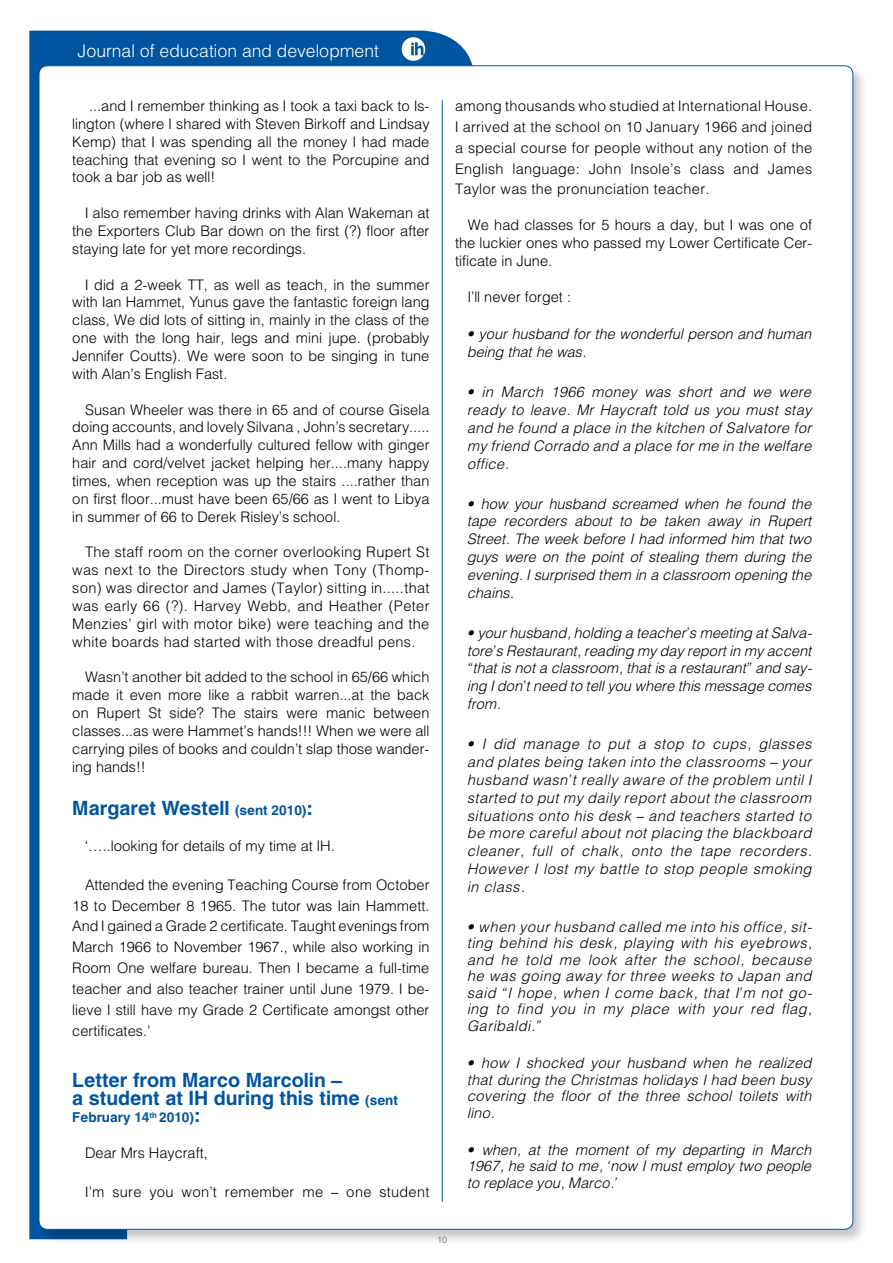
<style>
.page{position:relative;width:893px;height:1263px;background:#fff}
.page>*{position:absolute;margin:0;border:0;box-sizing:border-box;transform-origin:0 0}
.t1{font:700 19.5px/17.4px "Helios";color:#0055a1}
.t2{font:300 17.55px "Helios";color:#fff}
.t3{font:300 14.55px/17.9px "Helios";color:#000;text-align:justify}
.t4{font:italic 300 14.55px/17.9px "Helios";color:#000;text-align:justify}
.t5{font:300 14.55px "Helios";letter-spacing:.02em;color:#000}
.t6{font:700 13.5px "Helios";color:#0055a1}
.t7{font:300 9px "Helios";color:#616161}
.s1{font-size:13.5px}
.s2{font-size:19.5px}
</style>
<div class="page">
<svg style="left:29px;top:31px;width:443px;height:1208px;background:#095ba4"></svg>
<div style="left:36px;top:64px;width:831px;height:1180px;background:#000;opacity:.22"></div>
<div style="left:39px;top:66px;width:814px;height:1163px;background:#fff;border-radius:9px"></div>
<svg style="left:402px;top:37px;width:23px;height:24px"></svg>
<hr style="left:442px;top:100px;width:1px;height:1102px;background:#0055a1">
<p class="t2" style="left:78px;top:40px;width:303px">Journal of education and development</p>
<p class="t3" style="left:72px;top:97px;width:359px;text-indent:17px">...and I remember thinking as I took a taxi back to Is&shy;lington (where I shared with Steven Birkoff and Lindsay Kemp) that I was spending all the money I had made teaching that evening so I went to the Porcupine and took a bar job as well!</p>
<p class="t3" style="left:72px;top:204px;width:359px;text-indent:13px">I also remember having drinks with Alan Wakeman at the Exporters Club Bar down on the first (?) floor after staying late for yet more recordings.</p>
<p class="t3" style="left:72px;top:275px;width:359px;text-indent:13px">I did a 2-week TT, as well as teach, in the summer with Ian Hammet, Yunus gave the fantastic foreign lang class, We did lots of sitting in, mainly in the class of the one with the long hair, legs and mini jupe. (probably Jennifer Coutts). We were soon to be singing in tune with Alan’s English Fast.</p>
<p class="t3" style="left:72px;top:400px;width:359px;text-indent:13px">Susan Wheeler was there in 65 and of course Gisela doing accounts, and lovely Silvana , John’s secretary.....<br>Ann Mills had a wonderfully cultured fellow with ginger hair and cord/velvet jacket helping her....many happy times, when reception was up the stairs ....rather than on first floor...must have been 65/66 as I went to Libya in summer of 66 to Derek Risley’s school.</p>
<p class="t3" style="left:72px;top:543px;width:359px;text-indent:13px">The staff room on the corner overlooking Rupert St was next to the Directors study when Tony (Thomp&shy;son) was director and James (Taylor) sitting in.....that was early 66 (?). Harvey Webb, and Heather (Peter Menzies’ girl with motor bike) were teaching and the white boards had started with those dreadful pens.</p>
<p class="t3" style="left:72px;top:668px;width:359px;text-indent:13px">Wasn’t another bit added to the school in 65/66 which made it even more like a rabbit warren...at the back on Rupert St side? The stairs were manic between classes...as were Hammet’s hands!!! When we were all carrying piles of books and couldn’t slap those wander&shy;ing hands!!</p>
<h1 class="t1" style="left:72px;top:800px;width:242px">Margaret Westell <span class="s1">(sent 2010)</span>:</h1>
<p class="t3" style="left:85px;top:837px;width:251px">‘…..looking for details of my time at IH.</p>
<p class="t3" style="left:72px;top:874px;width:359px;line-height:20.9px;text-indent:13px">Attended the evening Teaching Course from October 18 to December 8 1965. The tutor was Iain Hammett.<br>And I gained a Grade 2 certificate. Taught evenings from March 1966 to November 1967., while also working in Room One welfare bureau. Then I became a full-time teacher and also teacher trainer until June 1979. I be&shy;lieve I still have my Grade 2 Certificate amongst other certificates.’</p>
<h1 class="t1" style="left:72px;top:1072px;width:327px">Letter from Marco Marcolin –<br>a student at IH during this time <span class="s1">(sent</span></h1>
<p class="t6" style="left:72px;top:1109px;width:130px">February 14<sup>th</sup> 2010)<span class="s2">:</span></p>
<p class="t3" style="left:85px;top:1144px;width:124px">Dear Mrs Haycraft,</p>
<p class="t5" style="left:85px;top:1183px;width:346px">I’m sure you won’t remember me – one student</p>
<p class="t3" style="left:455px;top:95px;width:359px;line-height:20.9px">among thousands who studied at International House.<br>I arrived at the school on 10 January 1966 and joined a special course for people without any notion of the English language: John Insole’s class and James Taylor was the pronunciation teacher.</p>
<p class="t3" style="left:455px;top:216px;width:359px;text-indent:13px">We had classes for 5 hours a day, but I was one of the luckier ones who passed my Lower Certificate Cer&shy;tificate in June.</p>
<p class="t3" style="left:468px;top:287px;width:105px">I’ll never forget :</p>
<p class="t4" style="left:468px;top:325px;width:346px">• your husband for the wonderful person and human being that he was.</p>
<p class="t4" style="left:468px;top:383px;width:346px">• in March 1966 money was short and we were ready to leave. Mr Haycraft told us you must stay and he found a place in the kitchen of Salvatore for my friend Corrado and a place for me in the welfare office.</p>
<p class="t4" style="left:468px;top:494px;width:346px">• how your husband screamed when he found the tape recorders about to be taken away in Rupert Street. The week before I had informed him that two guys were on the point of stealing them during the evening. I surprised them in a classroom opening the chains.</p>
<p class="t4" style="left:468px;top:623px;width:346px">• your husband, holding a teacher’s meeting at Salva&shy;tore’s Restaurant, reading my day report in my accent “that is not a classroom, that is a restaurant” and say&shy;ing I don’t need to tell you where this message comes from.</p>
<p class="t4" style="left:468px;top:735px;width:346px">• I did manage to put a stop to cups, glasses and plates being taken into the classrooms – your husband wasn’t really aware of the problem until I started to put my daily report about the classroom situations onto his desk – and teachers started to be more careful about not placing the blackboard cleaner, full of chalk, onto the tape recorders.<br>However I lost my battle to stop people smoking in class.</p>
<p class="t4" style="left:468px;top:918px;width:346px;line-height:16.5px">• when your husband called me into his office, sit&shy;ting behind his desk, playing with his eyebrows, and he told me look after the school, because he was going away for three weeks to Japan and said “I hope, when I come back, that I’m not go&shy;ing to find you in my place with your red flag, Garibaldi.”</p>
<p class="t4" style="left:468px;top:1054px;width:346px;line-height:16.5px">• how I shocked your husband when he realized that during the Christmas holidays I had been busy covering the floor of the three school toilets with lino.</p>
<p class="t4" style="left:468px;top:1141px;width:346px;line-height:16.5px">• when, at the moment of my departing in March 1967, he said to me, ‘now I must employ two people to replace you, Marco.’</p>
<p class="t7" style="left:437px;top:1234px;width:11px">10</p>
</div>
